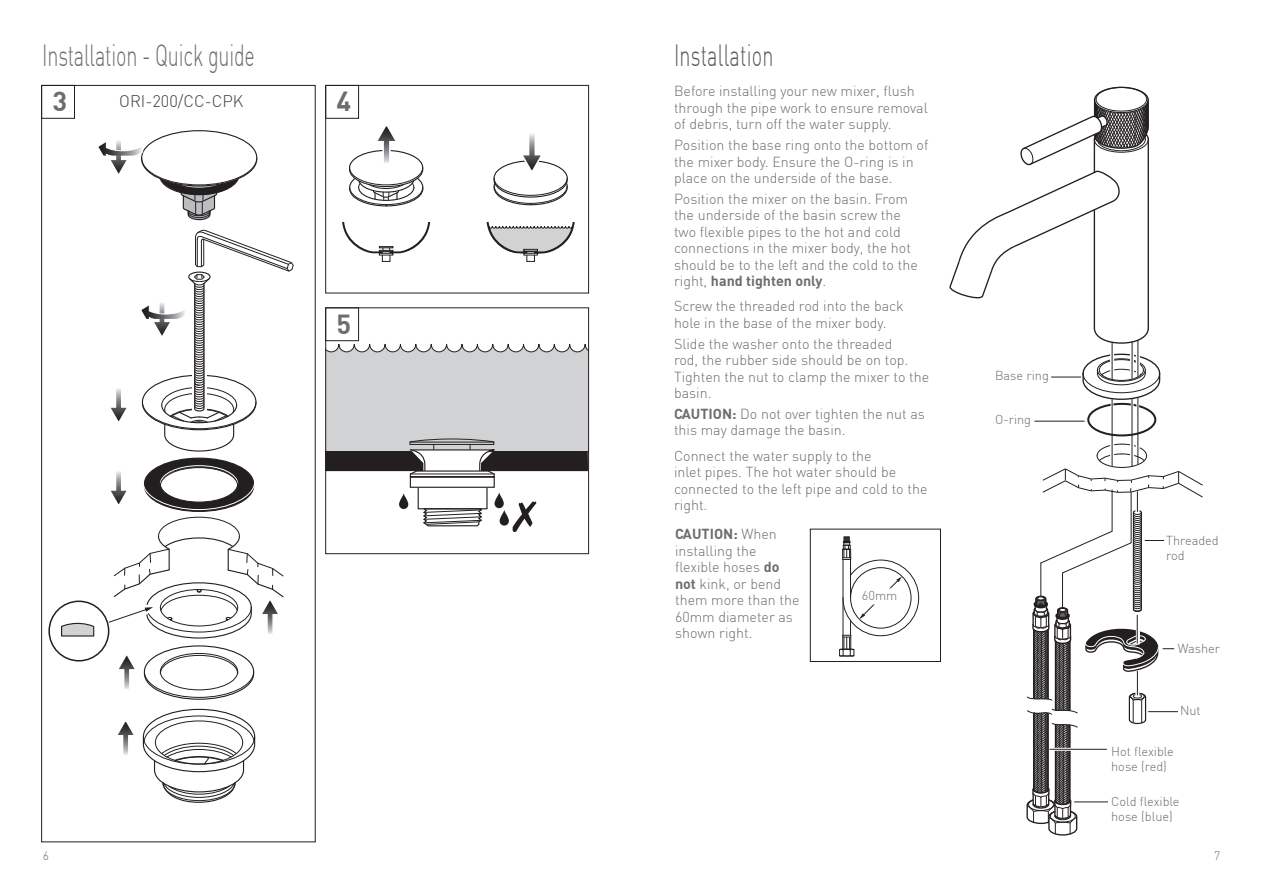
<style>
.page{position:relative;width:1263px;height:893px;background:#fff}
.page>*{position:absolute;margin:0;border:0;box-sizing:border-box;transform-origin:0 0}
.t1{font:300 30px "DIN";letter-spacing:-.01em;color:#6c6d70;scale:.66 1}
.t2{font:300 30px "DIN";letter-spacing:.01em;color:#57585a;scale:.66 1}
.t3{font:700 27px "DIN";color:#6c6d70}
.t4{font:300 16.5px "DIN";color:#3e3e3f}
.New_Vado_Body_text{font:300 14.25px/16.5px "DIN";color:#6c6d70}
.t5{font:300 12.75px/15px "DIN";color:#6c6d70}
.t6{font:300 12px "DIN";color:#6c6d70}
.s1{font-weight:700}
</style>
<div class="page">
<div style="left:41px;top:85px;width:34px;height:34px;border:1px solid #231f20"></div>
<div style="left:325px;top:85px;width:34px;height:34px;border:1px solid #231f20"></div>
<div style="left:325px;top:307px;width:34px;height:34px;border:1px solid #231f20"></div>
<div style="left:325px;top:85px;width:264px;height:208px;border:1px solid #231f20"></div>
<div style="left:418px;top:475px;width:70px;height:34px;border:1px solid #231f20"></div>
<svg style="left:422px;top:507px;width:61px;height:20px"></svg>
<div style="left:410px;top:477px;width:85px;height:11px;border:1px solid #231f20"></div>
<svg style="left:327px;top:343px;width:260px;height:143px"></svg>
<div style="left:325px;top:307px;width:264px;height:247px;border:1px solid #231f20"></div>
<svg style="left:143px;top:645px;width:112px;height:55px"></svg>
<svg style="left:142px;top:708px;width:114px;height:95px"></svg>
<div style="left:48px;top:600px;width:61px;height:61px;border:2px solid #231f20;border-radius:50%"></div>
<svg style="left:61px;top:622px;width:34px;height:15px"></svg>
<svg style="left:512px;top:501px;width:24px;height:31px"></svg>
<svg style="left:494px;top:492px;width:10px;height:16px"></svg>
<svg style="left:500px;top:510px;width:9px;height:16px"></svg>
<svg style="left:399px;top:493px;width:9px;height:16px"></svg>
<div style="left:382px;top:251px;width:8px;height:11px;border:1px solid #231f20"></div>
<svg style="left:342px;top:222px;width:88px;height:33px"></svg>
<div style="left:526px;top:251px;width:9px;height:11px;border:1px solid #231f20"></div>
<svg style="left:487px;top:222px;width:88px;height:33px"></svg>
<svg style="left:119px;top:655px;width:16px;height:34px"></svg>
<svg style="left:118px;top:722px;width:16px;height:33px"></svg>
<svg style="left:98px;top:130px;width:160px;height:91px"></svg>
<svg style="left:108px;top:229px;width:186px;height:410px"></svg>
<svg style="left:493px;top:134px;width:75px;height:72px"></svg>
<svg style="left:349px;top:126px;width:75px;height:81px"></svg>
<svg style="left:839px;top:536px;width:80px;height:121px"></svg>
<div style="left:810px;top:529px;width:131px;height:133px;border:1px solid #231f20"></div>
<div style="left:857px;top:589px;width:45px;height:15px;background:#fff"></div>
<svg style="left:949px;top:86px;width:254px;height:750px"></svg>
<hr style="left:1074px;top:801px;width:34px;height:1px;background:#231f20">
<hr style="left:1050px;top:748px;width:58px;height:3px;background:#fff">
<hr style="left:1049px;top:749px;width:58px;height:1px;background:#231f20">
<p class="t1" style="left:42px;top:37px;width:324px">Installation - Quick guide</p>
<p class="t4" style="left:119px;top:91px;width:126px">ORI-200/CC-CPK</p>
<p class="t3" style="left:53px;top:84px;width:16px">3</p>
<p class="t3" style="left:337px;top:84px;width:16px">4</p>
<p class="t3" style="left:337px;top:306px;width:16px">5</p>
<p class="t2" style="left:674px;top:37px;width:152px">Installation</p>
<p class="New_Vado_Body_text" style="left:674px;top:83px;width:255px">Before installing your new mixer, flush through the pipe work to ensure removal of debris, turn off the water supply.</p>
<p class="New_Vado_Body_text" style="left:674px;top:137px;width:256px">Position the base ring onto the bottom of the mixer body. Ensure the O-ring is in place on the underside of the base.</p>
<p class="New_Vado_Body_text" style="left:674px;top:190px;width:245px">Position the mixer on the basin. From the underside of the basin screw the two flexible pipes to the hot and cold connections in the mixer body, the hot should be to the left and the cold to the right, <span class="s1">hand tighten only</span>.</p>
<p class="New_Vado_Body_text" style="left:674px;top:298px;width:231px">Screw the threaded rod into the back hole in the base of the mixer body.</p>
<p class="New_Vado_Body_text" style="left:674px;top:335px;width:257px">Slide the washer onto the threaded<br>rod, the rubber side should be on top.<br>Tighten the nut to clamp the mixer to the basin.</p>
<p class="New_Vado_Body_text" style="left:674px;top:405px;width:252px"><span class="s1">CAUTION:</span> Do not over tighten the nut as this may damage the basin.</p>
<p class="New_Vado_Body_text" style="left:674px;top:447px;width:255px">Connect the water supply to the<br>inlet pipes. The hot water should be connected to the left pipe and cold to the right.</p>
<p class="New_Vado_Body_text" style="left:675px;top:525px;width:126px"><span class="s1">CAUTION:</span> When installing the flexible hoses <span class="s1">do not</span> kink, or bend them more than the<br>60mm diameter as shown right.</p>
<p class="t5" style="left:862px;top:588px;width:37px">60mm</p>
<p class="t5" style="left:995px;top:368px;width:55px">Base ring</p>
<p class="t5" style="left:995px;top:412px;width:38px">O-ring</p>
<p class="t5" style="left:1166px;top:533px;width:54px">Threaded rod</p>
<p class="t5" style="left:1178px;top:641px;width:44px">Washer</p>
<p class="t5" style="left:1180px;top:703px;width:22px">Nut</p>
<p class="t5" style="left:1111px;top:744px;width:64px">Hot flexible hose (red)</p>
<p class="t5" style="left:1111px;top:793px;width:70px">Cold flexible hose (blue)</p>
<p class="t6" style="left:43px;top:849px;width:8px">6</p>
<p class="t6" style="left:1214px;top:849px;width:8px">7</p>
</div>
